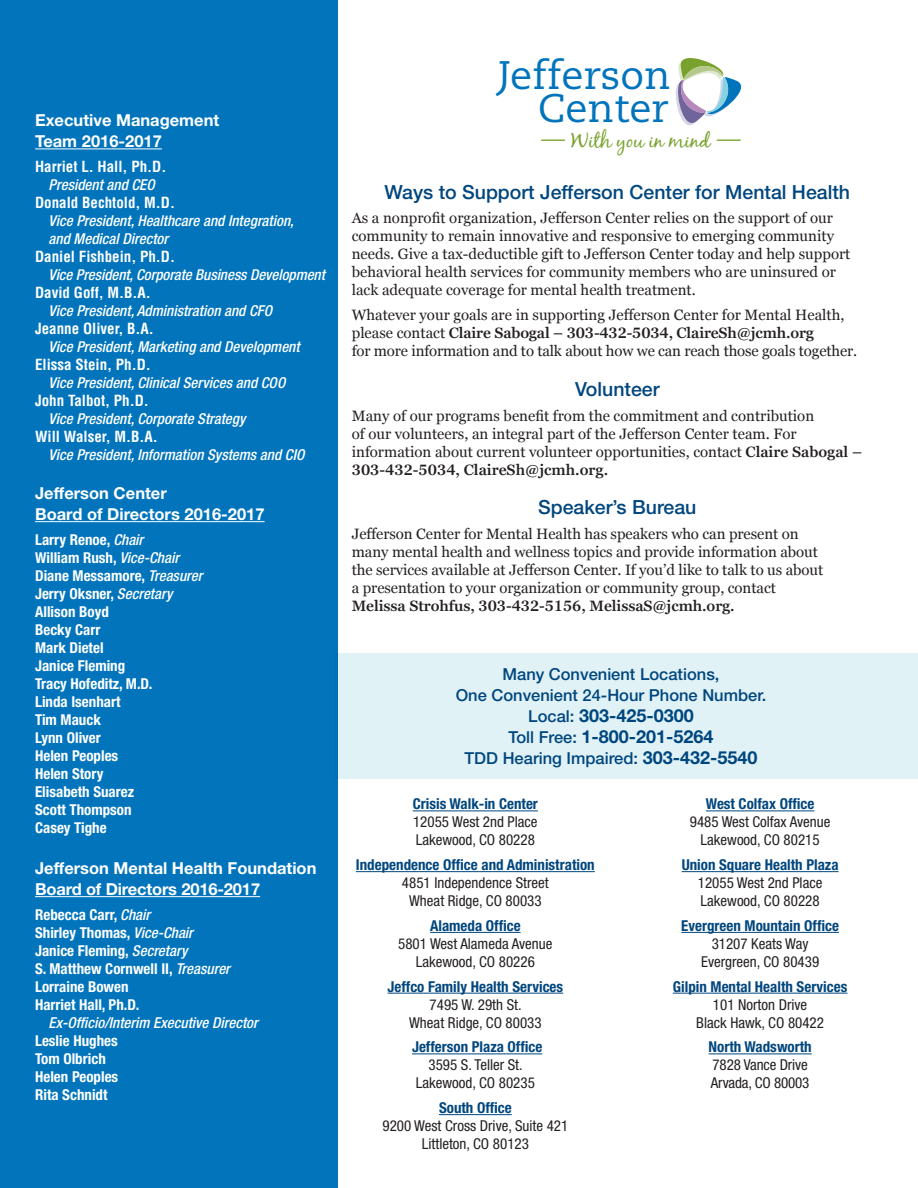
<style>
.page{position:relative;width:918px;height:1188px;background:#fff}
.page>*{position:absolute;margin:0;border:0;box-sizing:border-box;transform-origin:0 0}
.t1{font:39.75px/32.7px "Caecilia";color:#0174bc;text-align:right}
.t2{font:20.25px "Black Jack";color:#78a22d}
.t3{font:500 19.5px "Helvetica Neue LT Std";color:#00467e}
.t4{font:700 18px/21px "Helvetica Neue LT Std";color:#00467e;text-align:center}
.t5{font:700 16.5px/21px "Helvetica Neue LT Std";color:#fff}
.t6{font:500 16.5px/21px "Helvetica Neue LT Std";color:#00467e;text-align:center}
.t7{font:15px/18px "Georgia";color:#231f20}
.t8{font:700 condensed 15px/18px "Helvetica Neue LT Std";color:#fff}
.t9{font:condensed 15px/18px "Helvetica Neue";color:#231f20;text-align:center}
.t10{font:italic 500 condensed 15px/18px "Helvetica Neue";color:#fff}
.t11{font:700 condensed 15px "Helvetica Neue";color:#00467e}
.t12{font:700 condensed 15px "Helvetica LT Std";color:#fff}
.t13{font:600 15px "Georgia Pro";letter-spacing:-.005em;color:#231f20}
.t14{font:italic 500 condensed 15px "Helvetica Neue LT Std";color:#fff}
.s1{font-weight:500;font-style:italic}
.s2{font-family:"Georgia";font-weight:400}
.s3{font-family:"Georgia Pro";font-weight:600}
.s4{font-weight:500;font-size:16.5px}
.s5{font-weight:700;font-size:18px}
</style>
<div class="page">
<div style="left:336px;top:653px;width:582px;height:126px;background:#e0f2f6"></div>
<div style="left:0;top:0;width:338px;height:1188px;background:#0174bc"></div>
<hr style="left:413px;top:811px;width:125px;height:1px;background:#00467e">
<hr style="left:356px;top:871px;width:239px;height:1px;background:#00467e">
<hr style="left:430px;top:932px;width:91px;height:1px;background:#00467e">
<hr style="left:388px;top:993px;width:175px;height:1px;background:#00467e">
<hr style="left:412px;top:1054px;width:130px;height:1px;background:#00467e">
<hr style="left:439px;top:1114px;width:73px;height:1px;background:#00467e">
<hr style="left:706px;top:811px;width:108px;height:1px;background:#00467e">
<hr style="left:682px;top:871px;width:157px;height:1px;background:#00467e">
<hr style="left:681px;top:932px;width:158px;height:1px;background:#00467e">
<hr style="left:673px;top:993px;width:174px;height:1px;background:#00467e">
<hr style="left:709px;top:1054px;width:103px;height:1px;background:#00467e">
<hr style="left:35px;top:148px;width:127px;height:1px;background:#fff">
<hr style="left:35px;top:521px;width:230px;height:1px;background:#fff">
<hr style="left:35px;top:896px;width:225px;height:1px;background:#fff">
<svg style="left:675px;top:58px;width:67px;height:83px"></svg>
<svg style="left:541px;top:140px;width:24px;height:1px"></svg>
<p class="t5" style="left:35px;top:110px;width:186px">Executive Management<br>Team 2016-2017</p>
<p class="t12" style="left:35px;top:157px;width:133px">Harriet L. Hall, Ph.D.</p>
<p class="t10" style="left:49px;top:175px;width:108px">President and CEO</p>
<p class="t12" style="left:35px;top:193px;width:141px">Donald Bechtold, M.D.</p>
<p class="t10" style="left:49px;top:211px;width:247px">Vice President, Healthcare and Integration, and Medical Director</p>
<p class="t12" style="left:35px;top:247px;width:141px">Daniel Fishbein, Ph.D.</p>
<p class="t10" style="left:49px;top:265px;width:278px">Vice President, Corporate Business Development</p>
<p class="t12" style="left:35px;top:283px;width:117px">David Goff, M.B.A.</p>
<p class="t10" style="left:49px;top:301px;width:225px">Vice President, Administration and CFO</p>
<p class="t12" style="left:35px;top:319px;width:120px">Jeanne Oliver, B.A.</p>
<p class="t10" style="left:49px;top:337px;width:253px">Vice President, Marketing and Development</p>
<p class="t12" style="left:35px;top:355px;width:117px">Elissa Stein, Ph.D.</p>
<p class="t10" style="left:49px;top:373px;width:238px">Vice President, Clinical Services and COO</p>
<p class="t12" style="left:35px;top:391px;width:115px">John Talbot, Ph.D.</p>
<p class="t10" style="left:49px;top:409px;width:198px">Vice President, Corporate Strategy</p>
<p class="t12" style="left:35px;top:427px;width:124px">Will Walser, M.B.A.</p>
<p class="t10" style="left:49px;top:445px;width:257px">Vice President, Information Systems and CIO</p>
<p class="t5" style="left:35px;top:482px;width:231px">Jefferson Center<br>Board of Directors 2016-2017</p>
<p class="t8" style="left:35px;top:530px;width:169px">Larry Renoe, <span class="s1">Chair<br></span>William Rush, <span class="s1">Vice-Chair<br></span>Diane Messamore, <span class="s1">Treasurer<br></span>Jerry Oksner, <span class="s1">Secretary<br></span>Allison Boyd<br>Becky Carr<br>Mark Dietel<br>Janice Fleming<br>Tracy Hofeditz, M.D.<br>Linda Isenhart<br>Tim Mauck<br>Lynn Oliver<br>Helen Peoples<br>Helen Story<br>Elisabeth Suarez<br>Scott Thompson<br>Casey Tighe</p>
<p class="t5" style="left:35px;top:857px;width:283px">Jefferson Mental Health Foundation<br>Board of Directors 2016-2017</p>
<p class="t8" style="left:35px;top:905px;width:196px">Rebecca Carr, <span class="s1">Chair<br></span>Shirley Thomas, <span class="s1">Vice-Chair<br></span>Janice Fleming, <span class="s1">Secretary<br></span>S. Matthew Cornwell II, <span class="s1">Treasurer<br></span>Lorraine Bowen<br>Harriet Hall, Ph.D.</p>
<p class="t14" style="left:49px;top:1013px;width:211px">Ex-Officio/Interim Executive Director</p>
<p class="t8" style="left:35px;top:1031px;width:85px">Leslie Hughes<br>Tom Olbrich<br>Helen Peoples<br>Rita Schnidt</p>
<h1 class="t1" style="left:498px;top:60px;width:174px">Jefferson<br>Center</h1>
<h2 class="t2" style="left:571px;top:128px;width:141px">With you in mind</h2>
<h3 class="t3" style="left:385px;top:180px;width:467px">Ways to Support Jefferson Center for Mental Health</h3>
<p class="t7" style="left:352px;top:209px;width:500px">As a nonprofit organization, Jefferson Center relies on the support of our community to remain innovative and responsive to emerging community needs. Give a tax-deductible gift to Jefferson Center today and help support behavioral health services for community members who are uninsured or lack adequate coverage for mental health treatment.</p>
<p class="t7" style="left:352px;top:305px;width:494px">Whatever your goals are in supporting Jefferson Center for Mental Health,</p>
<p class="t13" style="left:352px;top:324px;width:464px"><span class="s2">please contact</span> Claire Sabogal – 303-432-5034, ClaireSh@jcmh.org</p>
<p class="t7" style="left:352px;top:341px;width:507px">for more information and to talk about how we can reach those goals together.</p>
<h3 class="t3" style="left:575px;top:377px;width:86px">Volunteer</h3>
<p class="t7" style="left:352px;top:406px;width:512px">Many of our programs benefit from the commitment and contribution<br>of our volunteers, an integral part of the Jefferson Center team. For information about current volunteer opportunities, contact <span class="s3">Claire Sabogal –</span></p>
<p class="t13" style="left:352px;top:461px;width:258px">303-432-5034, ClaireSh@jcmh.org.</p>
<h3 class="t3" style="left:538px;top:496px;width:160px">Speaker’s Bureau</h3>
<p class="t7" style="left:352px;top:524px;width:473px">Jefferson Center for Mental Health has speakers who can present on many mental health and wellness topics and provide information about the services available at Jefferson Center. If you’d like to talk to us about a presentation to your organization or community group, contact</p>
<p class="t13" style="left:352px;top:597px;width:385px">Melissa Strohfus, 303-432-5156, MelissaS@jcmh.org.</p>
<p class="t6" style="left:456px;top:663px;width:312px">Many Convenient Locations,<br>One Convenient 24-Hour Phone Number.</p>
<p class="t4" style="left:508px;top:704px;width:207px"><span class="s4">Local:</span> 303-425-0300<br><span class="s4">Toll Free:</span> 1-800-201-5264</p>
<p class="t6" style="left:465px;top:747px;width:294px">TDD Hearing Impaired: <span class="s5">303-432-5540</span></p>
<p class="t11" style="left:413px;top:795px;width:127px">Crisis Walk-in Center</p>
<p class="t9" style="left:413px;top:813px;width:126px;text-align:left">12055 West 2nd Place<br>Lakewood, CO 80228</p>
<p class="t11" style="left:356px;top:856px;width:240px">Independence Office and Administration</p>
<p class="t9" style="left:402px;top:874px;width:148px">4851 Independence Street<br>Wheat Ridge, CO 80033</p>
<p class="t11" style="left:430px;top:916px;width:92px">Alameda Office</p>
<p class="t9" style="left:398px;top:934px;width:156px">5801 West Alameda Avenue<br>Lakewood, CO 80226</p>
<p class="t11" style="left:388px;top:977px;width:177px">Jeffco Family Health Services</p>
<p class="t9" style="left:409px;top:995px;width:134px">7495 W. 29th St.<br>Wheat Ridge, CO 80033</p>
<p class="t11" style="left:412px;top:1038px;width:132px">Jefferson Plaza Office</p>
<p class="t9" style="left:416px;top:1056px;width:120px">3595 S. Teller St.<br>Lakewood, CO 80235</p>
<p class="t11" style="left:439px;top:1099px;width:74px">South Office</p>
<p class="t9" style="left:382px;top:1117px;width:187px">9200 West Cross Drive, Suite 421<br>Littleton, CO 80123</p>
<p class="t11" style="left:706px;top:795px;width:110px">West Colfax Office</p>
<p class="t9" style="left:690px;top:813px;width:142px">9485 West Colfax Avenue<br>Lakewood, CO 80215</p>
<p class="t11" style="left:682px;top:856px;width:158px">Union Square Health Plaza</p>
<p class="t9" style="left:698px;top:874px;width:126px;text-align:left">12055 West 2nd Place<br>Lakewood, CO 80228</p>
<p class="t11" style="left:681px;top:916px;width:159px">Evergreen Mountain Office</p>
<p class="t9" style="left:701px;top:934px;width:120px">31207 Keats Way<br>Evergreen, CO 80439</p>
<p class="t11" style="left:673px;top:977px;width:176px">Gilpin Mental Health Services</p>
<p class="t9" style="left:696px;top:995px;width:129px">101 Norton Drive<br>Black Hawk, CO 80422</p>
<p class="t11" style="left:709px;top:1038px;width:105px">North Wadsworth</p>
<p class="t9" style="left:711px;top:1056px;width:100px;text-align:left">7828 Vance Drive<br>Arvada, CO 80003</p>
</div>
